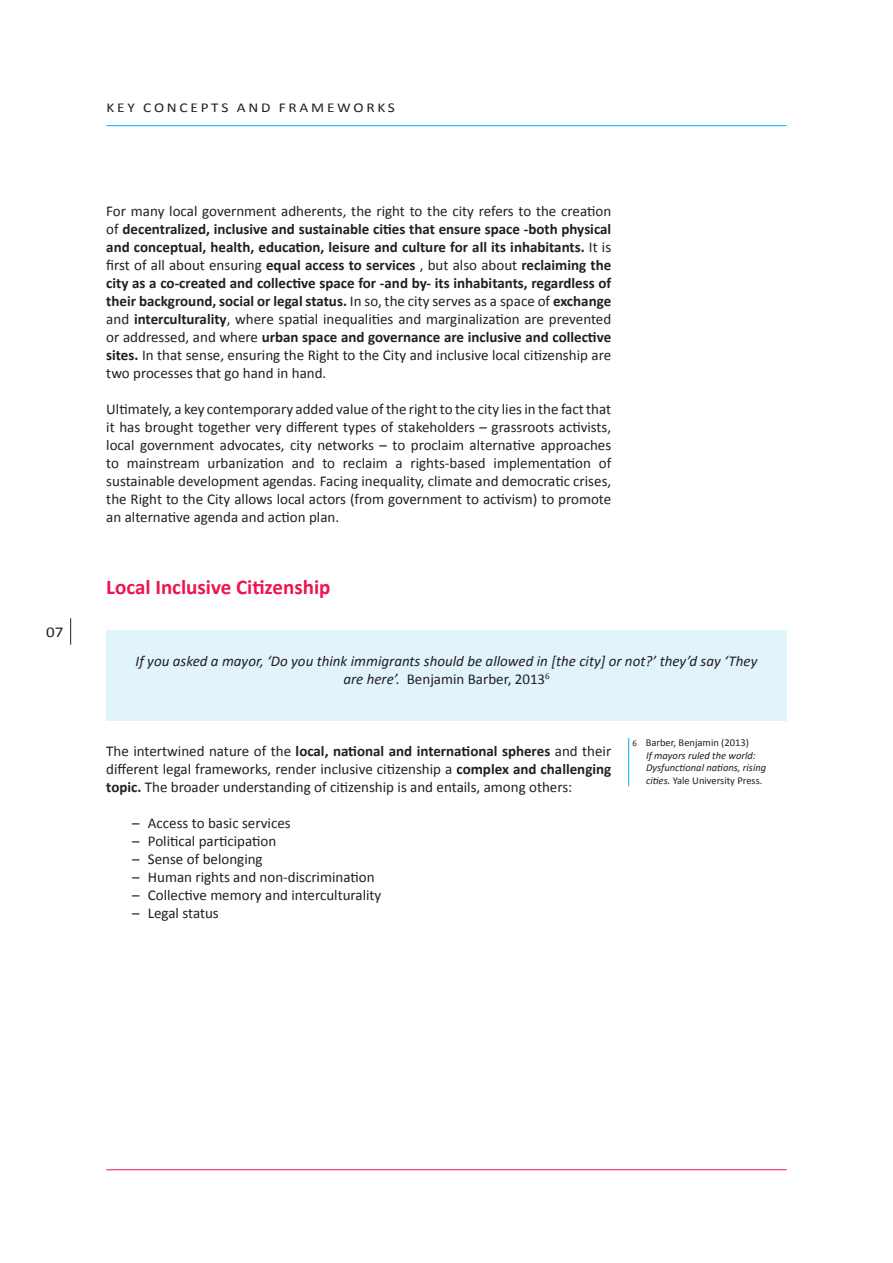
<style>
.page{position:relative;width:893px;height:1263px;background:#fff}
.page>*{position:absolute;margin:0;border:0;box-sizing:border-box;transform-origin:0 0}
.title3{font:700 21px "Calibri";color:#ed1450}
.body{font:15px/18px "Calibri";color:#231f20;text-align:justify}
.body-2{font:700 15px/18px "Calibri";color:#231f20;text-align:justify}
.body-3{font:italic 15px/18px "Calibri";color:#231f20;text-align:center}
.body-4{font:15px "Calibri";color:#231f20;scale:1.13 1}
.t1{font:13.5px "Calibri";letter-spacing:.18em;color:#231f20;scale:1.13 1}
.t2{font:italic 10.5px/12.6px "Calibri";color:#231f20}
.s1{font-weight:400}
.s2{font-style:normal}
.s3{font-weight:700}
.s4{font-style:normal;font-size:8.7px}
</style>
<div class="page">
<hr style="left:106px;top:125px;width:681px;height:1px;background:#00aeef">
<hr style="left:106px;top:1169px;width:681px;height:1px;background:#ed1450">
<svg style="left:70px;top:618px;width:1px;height:27px"></svg>
<div style="left:106px;top:630px;width:681px;height:90px;background:#e1f4fc"></div>
<hr style="left:628px;top:738px;width:1px;height:48px;background:#00aeef">
<p class="body-4" style="left:46px;top:623px;width:17px">07</p>
<p class="t1" style="left:107px;top:99px;width:257px">KEY CONCEPTS AND FRAMEWORKS</p>
<p class="body-2" style="left:106px;top:202px;width:506px"><span class="s1">For many local government adherents, the right to the city refers to the creation of</span> decentralized, inclusive and sustainable cities that ensure space -both physical and conceptual, health, education, leisure and culture for all its inhabitants. <span class="s1">It is first of all about ensuring</span> equal access to services <span class="s1">, but also about</span> reclaiming the city as a co-created and collective space for -and by- its inhabitants, regardless of their background, social or legal status. <span class="s1">In so, the city serves as a space of</span> exchange <span class="s1">and</span> interculturality<span class="s1">, where spatial inequalities and marginalization are prevented or addressed, and where</span> urban space and governance are inclusive and collective sites. <span class="s1">In that sense, ensuring the Right to the City and inclusive local citizenship are two processes that go hand in hand.</span></p>
<p class="body" style="left:106px;top:400px;width:506px">Ultimately, a key contemporary added value of the right to the city lies in the fact that it has brought together very different types of stakeholders – grassroots activists, local government advocates, city networks – to proclaim alternative approaches to mainstream urbanization and to reclaim a rights-based implementation of sustainable development agendas. Facing inequality, climate and democratic crises, the Right to the City allows local actors (from government to activism) to promote an alternative agenda and action plan.</p>
<p class="title3" style="left:106px;top:574px;width:226px">Local Inclusive Citizenship</p>
<p class="body-3" style="left:136px;top:651px;width:623px">If you asked a mayor, ‘Do you think immigrants should be allowed in [the city] or not?’ they’d say ‘They are here’. <span class="s2">Benjamin Barber, 2013</span><sup>6</sup></p>
<p class="body" style="left:106px;top:742px;width:506px">The intertwined nature of the <span class="s3">local, national and international spheres</span> and their different legal frameworks, render inclusive citizenship a <span class="s3">complex and challenging topic.</span> The broader understanding of citizenship is and entails, among others:</p>
<p class="body" style="left:132px;top:814px;width:160px">– Access to basic services</p>
<p class="body" style="left:132px;top:832px;width:145px">– Political participation</p>
<p class="body" style="left:132px;top:850px;width:132px">– Sense of belonging</p>
<p class="body" style="left:132px;top:868px;width:244px">– Human rights and non-discrimination</p>
<p class="body" style="left:132px;top:886px;width:251px">– Collective memory and interculturality</p>
<p class="body" style="left:132px;top:904px;width:88px">– Legal status</p>
<p class="t2" style="left:646px;top:736px;width:122px;text-indent:-14px"><span class="s4">6</span> <span class="s2">Barber, Benjamin (2013)<br></span>If mayors ruled the world:<br>Dysfunctional nations, rising cities. <span class="s2">Yale University Press.</span></p>
</div>
